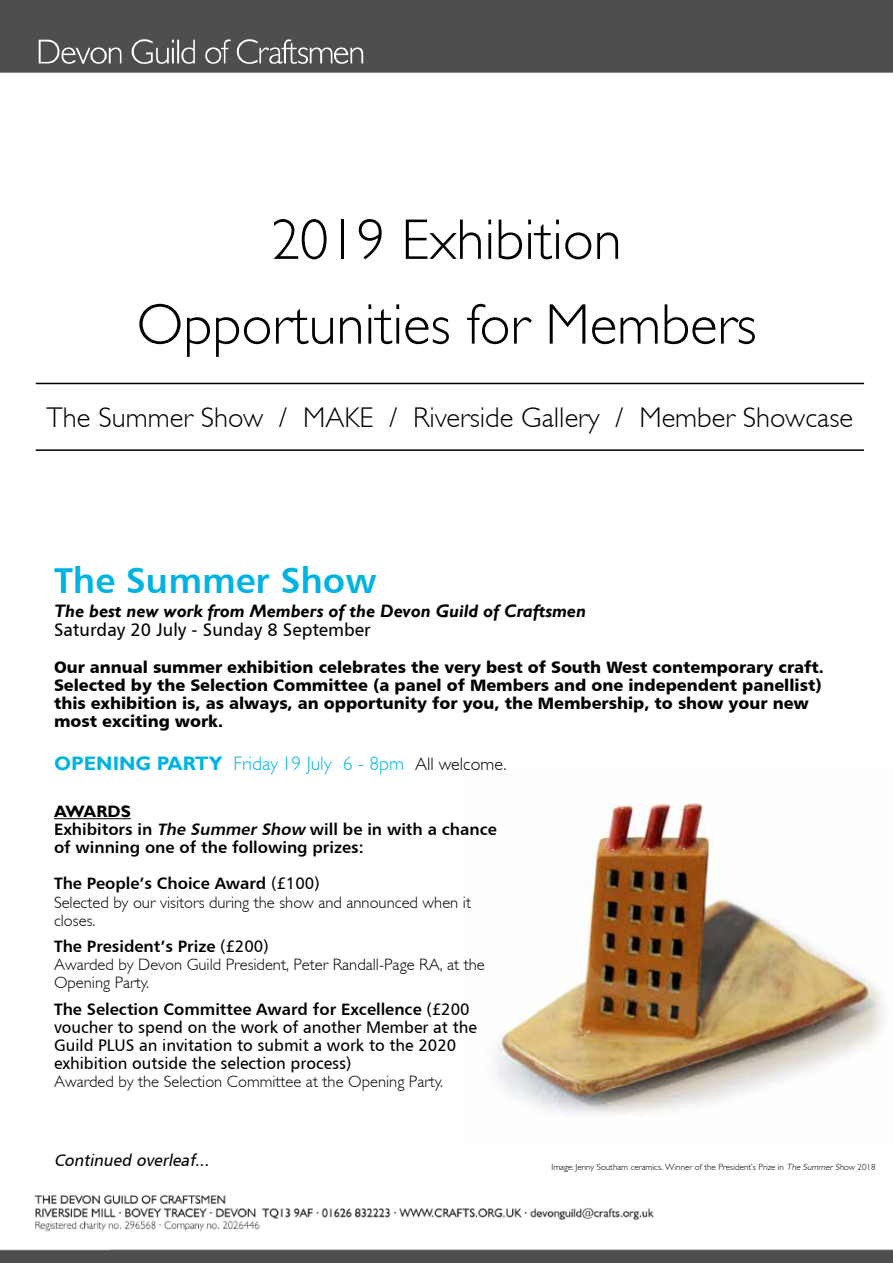
<style>
.page{position:relative;width:893px;height:1263px;background:#fff}
.page>*{position:absolute;margin:0;border:0;box-sizing:border-box;transform-origin:0 0}
.t1{font:300 57px/84.8px "Gill Light S Si";color:#000;text-align:center}
.t2{font:36px "Humanist 777 BT Bold B";color:#00b3e2}
.t3{font:300 28.5px "Gill Light S Si";color:#000}
.t4{font:300 19.5px "Gill Light S Si";color:#00b3e2}
.t5{font:italic 700 18px "Gill Sans";color:#000}
.t6{font:18px "Humanist 777 BT Roman B";color:#000}
.t7{font:16.5px/18px "Humanist 777 BT Black B";color:#000}
.t8{font:16.5px/18px "Humanist 777 BT Bold B";color:#000}
.t9{font:300 16.5px/18px "Gill Light S Si";color:#000}
.t10{font:16.5px/18px "Humanist 777 BT Roman B";color:#000}
.t11{font:italic 16.5px "Humanist 777 BT Roman B";color:#000}
.t12{font:700 16.5px "Gill Sans";color:#000}
.t13{font:300 9px "Gill Light S Si";color:#000}
.s1{font-family:"Gill Sans";font-weight:700}
.s2{font-size:18px;color:#000}
.s3{font-style:italic}
.s4{font-family:"Humanist 777 BT Roman B"}
</style>
<div class="page">
<img style="left:494px;top:803px;width:389px;height:312px">
<div style="left:0;top:0;width:893px;height:73px;background:#4e4e4e"></div>
<img style="left:0;top:1195px;width:654px;height:68px">
<img style="left:111px;top:1239px;width:782px;height:24px">
<hr style="left:36px;top:449px;width:828px;height:2px;background:#000">
<hr style="left:36px;top:383px;width:828px;height:1px;background:#000">
<hr style="left:54px;top:818px;width:77px;height:1px;background:#000">
<h1 class="t1" style="left:136px;top:197px;width:622px">2019 Exhibition<br>Opportunities for Members</h1>
<h3 class="t3" style="left:47px;top:401px;width:808px">The Summer Show / MAKE / Riverside Gallery / Member Showcase</h3>
<h2 class="t2" style="left:54px;top:558px;width:324px">The Summer Show</h2>
<p class="t5" style="left:54px;top:600px;width:534px">The best new work from Members of the Devon Guild of Craftsmen</p>
<p class="t6" style="left:54px;top:619px;width:318px">Saturday 20 July - Sunday 8 September</p>
<p class="t7" style="left:54px;top:657px;width:771px">Our annual summer exhibition celebrates the very best of South West contemporary craft.<br>Selected by the Selection Committee (a panel of Members and one independent panellist) this exhibition is, as always, an opportunity for you, the Membership, to show your new most exciting work.</p>
<p class="t4" style="left:54px;top:752px;width:454px"><span class="s1">OPENING PARTY</span> Friday 19 July 6 - 8pm <span class="s2">All welcome.</span></p>
<p class="t12" style="left:54px;top:802px;width:78px">AWARDS</p>
<p class="t8" style="left:54px;top:820px;width:444px">Exhibitors in <span class="s3">The Summer Show</span> will be in with a chance of winning one of the following prizes:</p>
<p class="t8" style="left:54px;top:874px;width:267px">The People’s Choice Award <span class="s4">(£100)</span></p>
<p class="t9" style="left:54px;top:893px;width:419px">Selected by our visitors during the show and announced when it closes.</p>
<p class="t8" style="left:54px;top:937px;width:216px">The President’s Prize <span class="s4">(£200)</span></p>
<p class="t9" style="left:54px;top:955px;width:432px">Awarded by Devon Guild President, Peter Randall-Page RA, at the<br>Opening Party.</p>
<p class="t8" style="left:54px;top:999px;width:417px">The Selection Committee Award for Excellence <span class="s4">(£200</span></p>
<p class="t10" style="left:54px;top:1017px;width:424px">voucher to spend on the work of another Member at the<br>Guild PLUS an invitation to submit a work to the 2020 exhibition outside the selection process)</p>
<p class="t9" style="left:54px;top:1072px;width:391px">Awarded by the Selection Committee at the Opening Party.</p>
<p class="t11" style="left:54px;top:1150px;width:160px">Continued overleaf...</p>
<p class="t13" style="left:551px;top:1162px;width:326px">Image: Jenny Southam ceramics. Winner of the President’s Prize in <span class="s3">The Summer Show</span> 2018</p>
</div>
